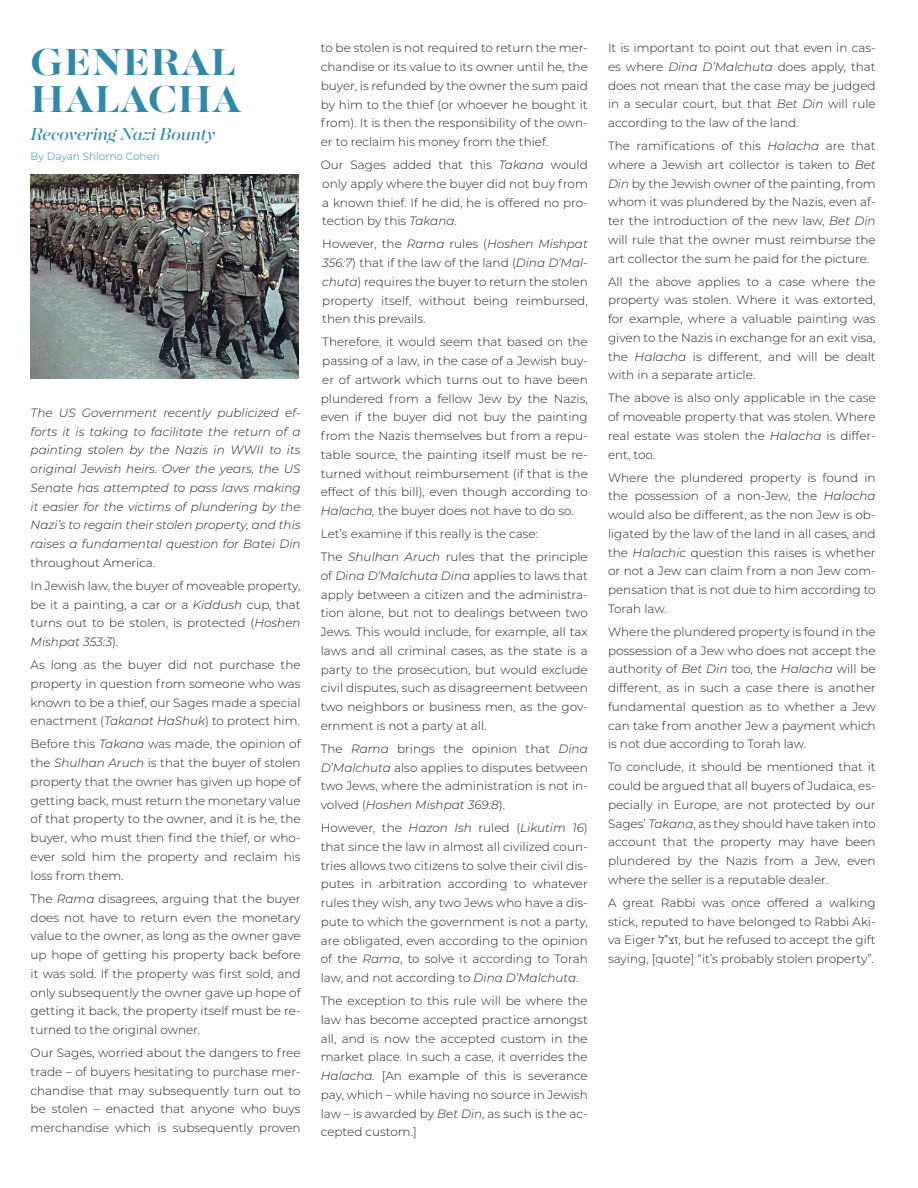
<style>
.page{position:relative;width:918px;height:1188px;background:#fff}
.page>*{position:absolute;margin:0;border:0;box-sizing:border-box;transform-origin:0 0}
.Headline{font:700 41.85px/37.2px "Majesti Banner";letter-spacing:.02em;color:#3189a9}
.subpara{font:italic 19.5px "Majesti Banner";letter-spacing:-.02em;color:#3189a9}
.paragraph{font:300 12px/18.8px "Montserrat";color:#231f20;text-align:justify}
.paragraph-2{font:italic 300 12px/18.8px "Montserrat";color:#231f20;text-align:justify}
.paragraph-3{font:300 10.5px "Montserrat";color:#3289a7}
.s1{font-style:normal}
.s2{font-style:italic}
.s3{font-family:"Heebo"}
</style>
<div class="page">
<img style="left:31px;top:174px;width:267px;height:205px">
<p class="Headline" style="left:31px;top:46px;width:212px">GENERAL<br>HALACHA</p>
<p class="subpara" style="left:31px;top:121px;width:186px">Recovering Nazi Bounty</p>
<p class="paragraph-3" style="left:31px;top:149px;width:131px">By Dayan Shlomo Cohen</p>
<p class="paragraph-2" style="left:31px;top:403px;width:272px">The US Government recently publicized ef&shy;forts it is taking to facilitate the return of a painting stolen by the Nazis in WWII to its original Jewish heirs. Over the years, the US Senate has attempted to pass laws making it easier for the victims of plundering by the Nazi’s to regain their stolen property, and this raises a fundamental question for Batei Din <span class="s1">throughout America.</span></p>
<p class="paragraph" style="left:31px;top:576px;width:272px">In Jewish law, the buyer of moveable property, be it a painting, a car or a <span class="s2">Kiddush</span> cup, that turns out to be stolen, is protected (<span class="s2">Hoshen Mishpat 353:3</span>).</p>
<p class="paragraph" style="left:31px;top:655px;width:272px">As long as the buyer did not purchase the property in question from someone who was known to be a thief, our Sages made a special enactment (<span class="s2">Takanat HaShuk</span>) to protect him.</p>
<p class="paragraph" style="left:31px;top:734px;width:272px">Before this <span class="s2">Takana</span> was made, the opinion of the <span class="s2">Shulhan Aruch</span> is that the buyer of stolen property that the owner has given up hope of getting back, must return the monetary value of that property to the owner, and it is he, the buyer, who must then find the thief, or who&shy;ever sold him the property and reclaim his loss from them.</p>
<p class="paragraph" style="left:31px;top:889px;width:272px">The <span class="s2">Rama</span> disagrees, arguing that the buyer does not have to return even the monetary value to the owner, as long as the owner gave up hope of getting his property back before it was sold. If the property was first sold, and only subsequently the owner gave up hope of getting it back, the property itself must be re&shy;turned to the original owner.</p>
<p class="paragraph" style="left:31px;top:1043px;width:272px">Our Sages, worried about the dangers to free trade – of buyers hesitating to purchase mer&shy;chandise that may subsequently turn out to be stolen – enacted that anyone who buys merchandise which is subsequently proven</p>
<p class="paragraph" style="left:321px;top:38px;width:269px">to be stolen is not required to return the mer&shy;chandise or its value to its owner until he, the buyer, is refunded by the owner the sum paid by him to the thief (or whoever he bought it from). It is then the responsibility of the own&shy;er to reclaim his money from the thief.</p>
<p class="paragraph" style="left:321px;top:155px;width:269px">Our Sages added that this <span class="s2">Takana</span> would only apply where the buyer did not buy from a known thief. If he did, he is offered no pro&shy;tection by this <span class="s2">Takana</span>.</p>
<p class="paragraph" style="left:322px;top:234px;width:267px">However, the <span class="s2">Rama</span> rules (<span class="s2">Hoshen Mishpat 356:7</span>) that if the law of the land (<span class="s2">Dina D’Mal&shy;chuta</span>) requires the buyer to return the stolen property itself, without being reimbursed, then this prevails.</p>
<p class="paragraph" style="left:321px;top:332px;width:269px">Therefore, it would seem that based on the passing of a law, in the case of a Jewish buy&shy;er of artwork which turns out to have been plundered from a fellow Jew by the Nazis, even if the buyer did not buy the painting from the Nazis themselves but from a repu&shy;table source, the painting itself must be re&shy;turned without reimbursement (if that is the effect of this bill), even though according to <span class="s2">Halacha,</span> the buyer does not have to do so.</p>
<p class="paragraph" style="left:321px;top:524px;width:219px">Let’s examine if this really is the case:</p>
<p class="paragraph" style="left:321px;top:547px;width:269px">The <span class="s2">Shulhan Aruch</span> rules that the principle of <span class="s2">Dina D’Malchuta Dina</span> applies to laws that apply between a citizen and the administra&shy;tion alone, but not to dealings between two Jews. This would include, for example, all tax laws and all criminal cases, as the state is a party to the prosecution, but would exclude civil disputes, such as disagreement between two neighbors or business men, as the gov&shy;ernment is not a party at all.</p>
<p class="paragraph" style="left:321px;top:739px;width:269px">The <span class="s2">Rama</span> brings the opinion that <span class="s2">Dina D’Malchuta</span> also applies to disputes between two Jews, where the administration is not in&shy;volved (<span class="s2">Hoshen Mishpat 369:8</span>).</p>
<p class="paragraph" style="left:321px;top:818px;width:268px">However, the <span class="s2">Hazon Ish</span> ruled (<span class="s2">Likutim 16</span>) that since the law in almost all civilized coun&shy;tries allows two citizens to solve their civil dis&shy;putes in arbitration according to whatever rules they wish, any two Jews who have a dis&shy;pute to which the government is not a party, are obligated, even according to the opinion of the <span class="s2">Rama</span>, to solve it according to Torah law, and not according to <span class="s2">Dina D’Malchuta</span>.</p>
<p class="paragraph" style="left:321px;top:991px;width:269px">The exception to this rule will be where the law has become accepted practice amongst all, and is now the accepted custom in the market place. In such a case, it overrides the <span class="s2">Halacha.</span> [An example of this is severance pay, which – while having no source in Jewish law – is awarded by <span class="s2">Bet Din</span>, as such is the ac&shy;cepted custom.]</p>
<p class="paragraph" style="left:608px;top:38px;width:269px">It is important to point out that even in cas&shy;es where <span class="s2">Dina D’Malchuta</span> does apply, that does not mean that the case may be judged in a secular court, but that <span class="s2">Bet Din</span> will rule according to the law of the land.</p>
<p class="paragraph" style="left:608px;top:136px;width:269px">The ramifications of this <span class="s2">Halacha</span> are that where a Jewish art collector is taken to <span class="s2">Bet Din</span> by the Jewish owner of the painting, from whom it was plundered by the Nazis, even af&shy;ter the introduction of the new law, <span class="s2">Bet Din </span>will rule that the owner must reimburse the art collector the sum he paid for the picture.</p>
<p class="paragraph" style="left:608px;top:272px;width:269px">All the above applies to a case where the property was stolen. Where it was extorted, for example, where a valuable painting was given to the Nazis in exchange for an exit visa, the <span class="s2">Halacha</span> is different, and will be dealt with in a separate article.</p>
<p class="paragraph" style="left:608px;top:388px;width:269px">The above is also only applicable in the case of moveable property that was stolen. Where real estate was stolen the <span class="s2">Halacha</span> is differ&shy;ent, too.</p>
<p class="paragraph" style="left:608px;top:468px;width:269px">Where the plundered property is found in the possession of a non-Jew, the <span class="s2">Halacha </span>would also be different, as the non Jew is ob&shy;ligated by the law of the land in all cases, and the <span class="s2">Halachic</span> question this raises is whether or not a Jew can claim from a non Jew com&shy;pensation that is not due to him according to Torah law.</p>
<p class="paragraph" style="left:608px;top:622px;width:269px">Where the plundered property is found in the possession of a Jew who does not accept the authority of <span class="s2">Bet Din</span> too, the <span class="s2">Halacha</span> will be different, as in such a case there is another fundamental question as to whether a Jew can take from another Jew a payment which is not due according to Torah law.</p>
<p class="paragraph" style="left:608px;top:757px;width:269px">To conclude, it should be mentioned that it could be argued that all buyers of Judaica, es&shy;pecially in Europe, are not protected by our Sages’ <span class="s2">Takana</span>, as they should have taken into account that the property may have been plundered by the Nazis from a Jew, even where the seller is a reputable dealer.</p>
<p class="paragraph" style="left:608px;top:893px;width:269px">A great Rabbi was once offered a walking stick, reputed to have belonged to Rabbi Aki&shy;va Eiger <span class="s3">ל“ זצ</span> , but he refused to accept the gift saying, [quote] “it’s probably stolen property”.</p>
</div>
